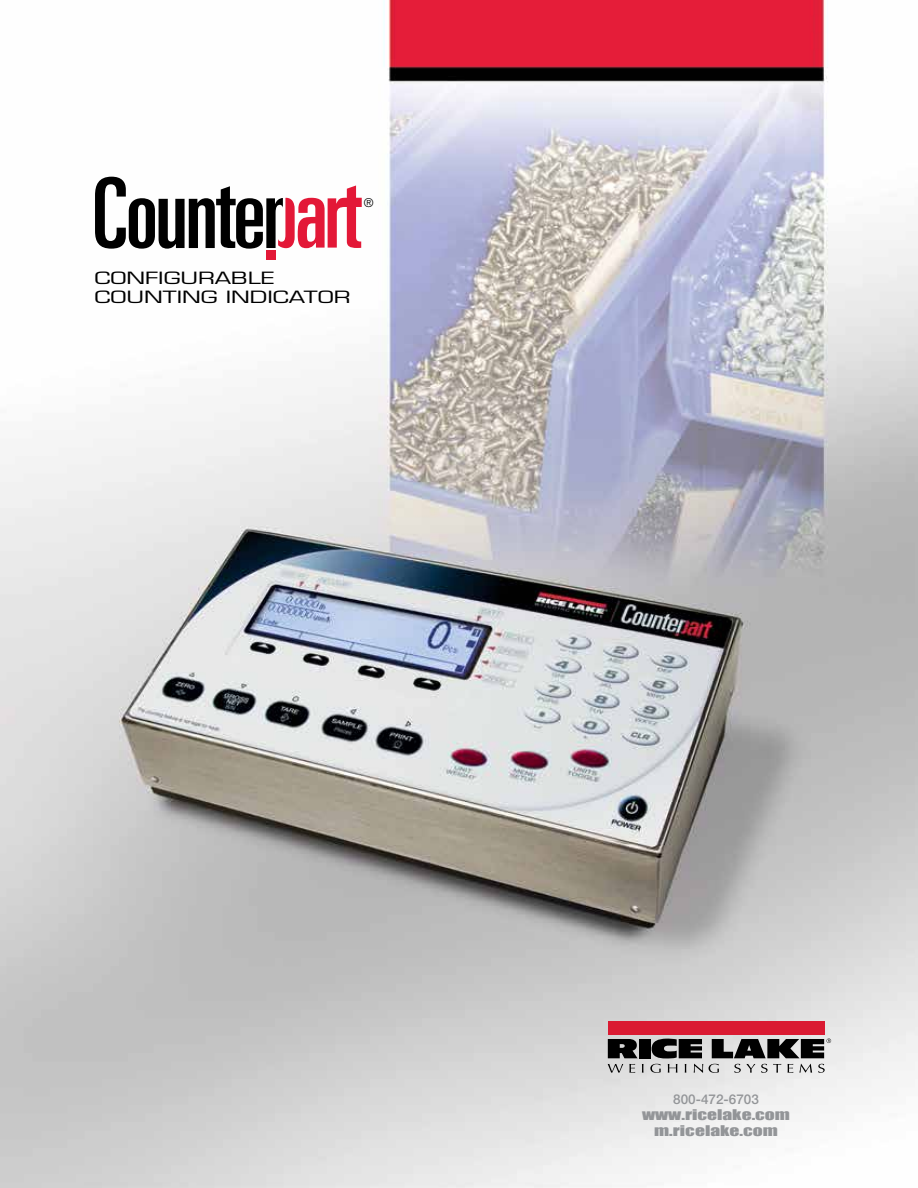
<style>
.page{position:relative;width:918px;height:1188px;background:#fff}
.page>*{position:absolute;margin:0;border:0;box-sizing:border-box;transform-origin:0 0}
.t1{font:16.5px/19.5px "Eurostile LT Std";color:#000;scale:1.45 1}
.t2{font:13.5px/16.2px "Impact";color:#939598;text-align:center;scale:1.45 1}
.t3{font:500 13.5px "Helvetica Neue LT Std";color:#939598}
.t4{font:300 12.3px "Helvetica Neue LT Std";color:#000}
</style>
<div class="page">
<img style="left:0;top:0;width:918px;height:1188px">
<div style="left:266px;top:251px;width:10px;height:9px;background:#e31837"></div>
<svg style="left:95px;top:177px;width:267px;height:72px"></svg>
<div style="left:608px;top:1021px;width:216px;height:13px;background:#da1a32"></div>
<svg style="left:608px;top:1039px;width:30px;height:19px"></svg>
<div style="left:639px;top:1039px;width:12px;height:19px;background:#000"></div>
<svg style="left:608px;top:1064px;width:15px;height:9px"></svg>
<svg style="left:629px;top:1064px;width:6px;height:9px"></svg>
<svg style="left:642px;top:1064px;width:2px;height:9px"></svg>
<svg style="left:650px;top:1038px;width:53px;height:35px"></svg>
<svg style="left:709px;top:1064px;width:10px;height:9px"></svg>
<svg style="left:734px;top:1064px;width:21px;height:9px"></svg>
<svg style="left:761px;top:1064px;width:20px;height:9px"></svg>
<svg style="left:788px;top:1064px;width:5px;height:9px"></svg>
<svg style="left:799px;top:1064px;width:13px;height:9px"></svg>
<svg style="left:818px;top:1064px;width:7px;height:9px"></svg>
<svg style="left:712px;top:1038px;width:119px;height:20px"></svg>
<p class="t4" style="left:364px;top:195px;width:11px">®</p>
<p class="t1" style="left:94px;top:268px;width:178px">CONFIGURABLE<br>COUNTING INDICATOR</p>
<p class="t3" style="left:673px;top:1091px;width:87px">800-472-6703</p>
<p class="t2" style="left:642px;top:1106px;width:104px">www.ricelake.com m.ricelake.com</p>
</div>
